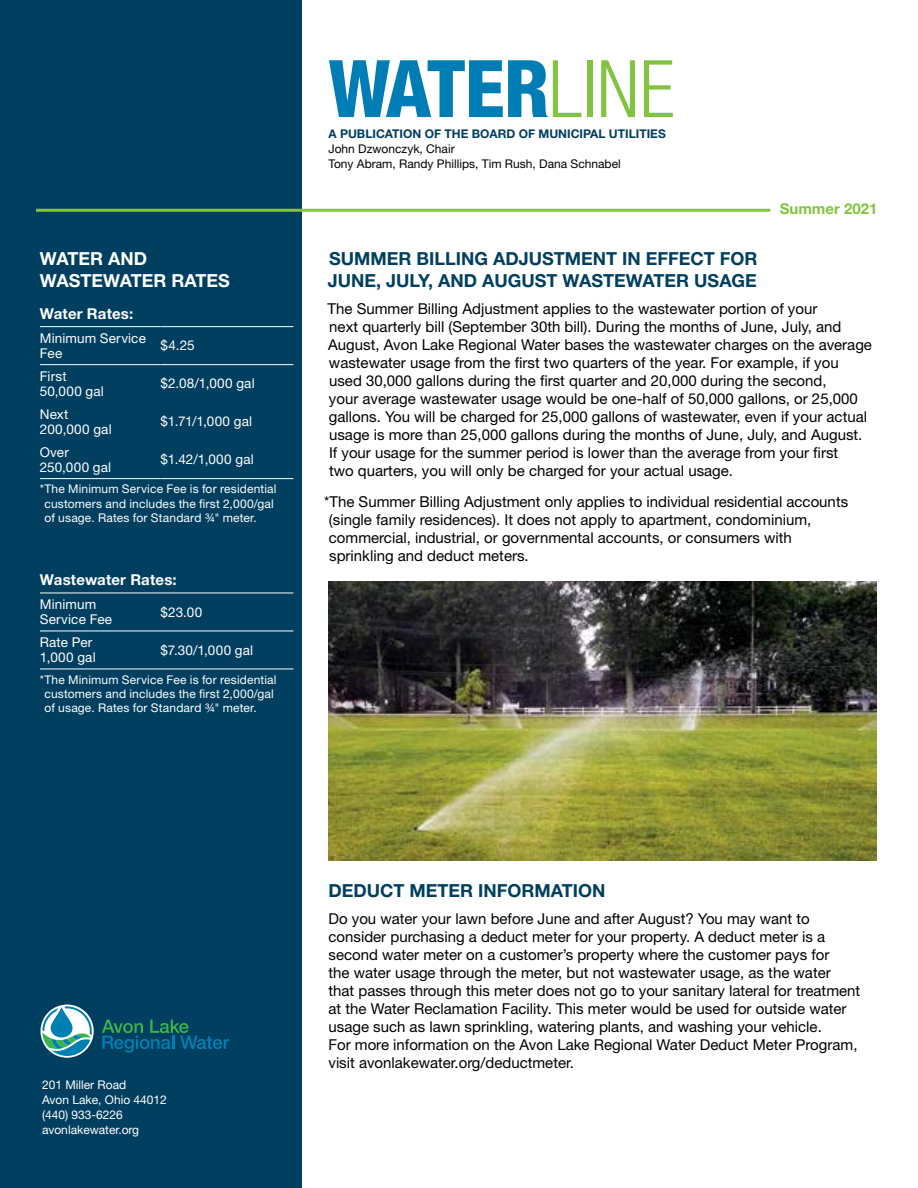
<style>
.page{position:relative;width:918px;height:1188px;background:#fff}
.page>*{position:absolute;margin:0;border:0;box-sizing:border-box;transform-origin:0 0}
.t1{font:800 condensed 79.5px "Helvetica Neue LT Std";letter-spacing:-.03em;color:#007db4}
.t2{font:700 18px/21.6px "Helvetica Neue LT Std";color:#003f5f}
.t3{font:700 18px/21.6px "Helvetica Neue LT Std";color:#fff}
.t4{font:15px/18px "Helvetica Neue LT Std";color:#000}
.t5{font:700 15px "Helvetica Neue LT Std";letter-spacing:.01em;color:#fff}
.t6{font:700 15px "Helvetica Neue LT Std";color:#82c341}
.t7{font:13.5px/15px "Helvetica Neue LT Std";letter-spacing:.01em;color:#fff}
.t8{font:12px/14.4px "Helvetica Neue LT Std";letter-spacing:.015em;color:#fff}
.t9{font:12px/15px "Helvetica Neue LT Std";color:#000}
.t10{font:700 12px "Helvetica Neue LT Std";color:#003f5f}
.s1{font-weight:300;color:#82c341}
</style>
<div class="page">
<div style="left:0;top:0;width:302px;height:1188px;background:#003f5f"></div>
<div style="left:40px;top:1005px;width:54px;height:53px;border:4px solid #fff;border-radius:50%"></div>
<svg style="left:42px;top:1006px;width:50px;height:50px"></svg>
<svg style="left:102px;top:1020px;width:127px;height:33px"></svg>
<hr style="left:36px;top:209px;width:734px;height:3px;background:#82c341">
<img style="left:328px;top:581px;width:548px;height:279px">
<hr style="left:40px;top:326px;width:121px;height:1px;background:#fff">
<hr style="left:161px;top:326px;width:132px;height:1px;background:#fff">
<hr style="left:40px;top:364px;width:121px;height:1px;background:#fff">
<hr style="left:161px;top:364px;width:132px;height:1px;background:#fff">
<hr style="left:40px;top:593px;width:121px;height:1px;background:#fff">
<hr style="left:161px;top:593px;width:132px;height:1px;background:#fff">
<hr style="left:40px;top:631px;width:121px;height:1px;background:#fff">
<hr style="left:161px;top:631px;width:132px;height:1px;background:#fff">
<hr style="left:40px;top:478px;width:121px;height:1px;background:#fff">
<hr style="left:161px;top:478px;width:132px;height:1px;background:#fff">
<hr style="left:40px;top:669px;width:121px;height:1px;background:#fff">
<hr style="left:161px;top:669px;width:132px;height:1px;background:#fff">
<p class="t3" style="left:40px;top:248px;width:192px">WATER AND<br>WASTEWATER RATES</p>
<p class="t5" style="left:40px;top:304px;width:95px">Water Rates:</p>
<p class="t7" style="left:40px;top:330px;width:108px">Minimum Service<br>Fee</p>
<p class="t7" style="left:161px;top:338px;width:36px">$4.25</p>
<p class="t7" style="left:40px;top:368px;width:66px">First<br>50,000 gal</p>
<p class="t7" style="left:161px;top:376px;width:96px">$2.08/1,000 gal</p>
<p class="t7" style="left:40px;top:406px;width:73px">Next<br>200,000 gal</p>
<p class="t7" style="left:161px;top:414px;width:93px">$1.71/1,000 gal</p>
<p class="t7" style="left:40px;top:444px;width:73px">Over<br>250,000 gal</p>
<p class="t7" style="left:161px;top:452px;width:95px">$1.42/1,000 gal</p>
<p class="t8" style="left:44px;top:482px;width:234px;text-indent:-4px">*The Minimum Service Fee is for residential customers and includes the first 2,000/gal of usage. Rates for Standard ¾" meter.</p>
<p class="t5" style="left:40px;top:570px;width:138px">Wastewater Rates:</p>
<p class="t7" style="left:40px;top:597px;width:74px">Minimum<br>Service Fee</p>
<p class="t7" style="left:161px;top:604px;width:43px">$23.00</p>
<p class="t7" style="left:40px;top:635px;width:57px">Rate Per<br>1,000 gal</p>
<p class="t7" style="left:161px;top:642px;width:94px">$7.30/1,000 gal</p>
<p class="t8" style="left:44px;top:672px;width:234px;text-indent:-4px">*The Minimum Service Fee is for residential customers and includes the first 2,000/gal of usage. Rates for Standard ¾" meter.</p>
<h1 class="t1" style="left:328px;top:40px;width:348px">WATER<span class="s1">LINE</span></h1>
<p class="t10" style="left:328px;top:127px;width:339px">A PUBLICATION OF THE BOARD OF MUNICIPAL UTILITIES</p>
<p class="t9" style="left:328px;top:142px;width:294px">John Dzwonczyk, Chair<br>Tony Abram, Randy Phillips, Tim Rush, Dana Schnabel</p>
<p class="t6" style="left:780px;top:199px;width:99px">Summer 2021</p>
<p class="t2" style="left:328px;top:248px;width:431px">SUMMER BILLING ADJUSTMENT IN EFFECT FOR<br>JUNE, JULY, AND AUGUST WASTEWATER USAGE</p>
<p class="t4" style="left:328px;top:299px;width:546px">The Summer Billing Adjustment applies to the wastewater portion of your<br>next quarterly bill (September 30th bill). During the months of June, July, and August, Avon Lake Regional Water bases the wastewater charges on the average wastewater usage from the first two quarters of the year. For example, if you used 30,000 gallons during the first quarter and 20,000 during the second,<br>your average wastewater usage would be one-half of 50,000 gallons, or 25,000 gallons. You will be charged for 25,000 gallons of wastewater, even if your actual usage is more than 25,000 gallons during the months of June, July, and August.<br>If your usage for the summer period is lower than the average from your first<br>two quarters, you will only be charged for your actual usage.</p>
<p class="t4" style="left:329px;top:493px;width:521px;text-indent:-5px">*The Summer Billing Adjustment only applies to individual residential accounts (single family residences). It does not apply to apartment, condominium, commercial, industrial, or governmental accounts, or consumers with sprinkling and deduct meters.</p>
<p class="t8" style="left:42px;top:1077px;width:126px;line-height:15px">201 Miller Road<br>Avon Lake, Ohio 44012 (440) 933-6226 avonlakewater.org</p>
<p class="t2" style="left:328px;top:879px;width:278px">DEDUCT METER INFORMATION</p>
<p class="t4" style="left:328px;top:909px;width:533px">Do you water your lawn before June and after August? You may want to consider purchasing a deduct meter for your property. A deduct meter is a second water meter on a customer’s property where the customer pays for<br>the water usage through the meter, but not wastewater usage, as the water that passes through this meter does not go to your sanitary lateral for treatment at the Water Reclamation Facility. This meter would be used for outside water usage such as lawn sprinkling, watering plants, and washing your vehicle.<br>For more information on the Avon Lake Regional Water Deduct Meter Program, visit avonlakewater.org/deductmeter.</p>
</div>
